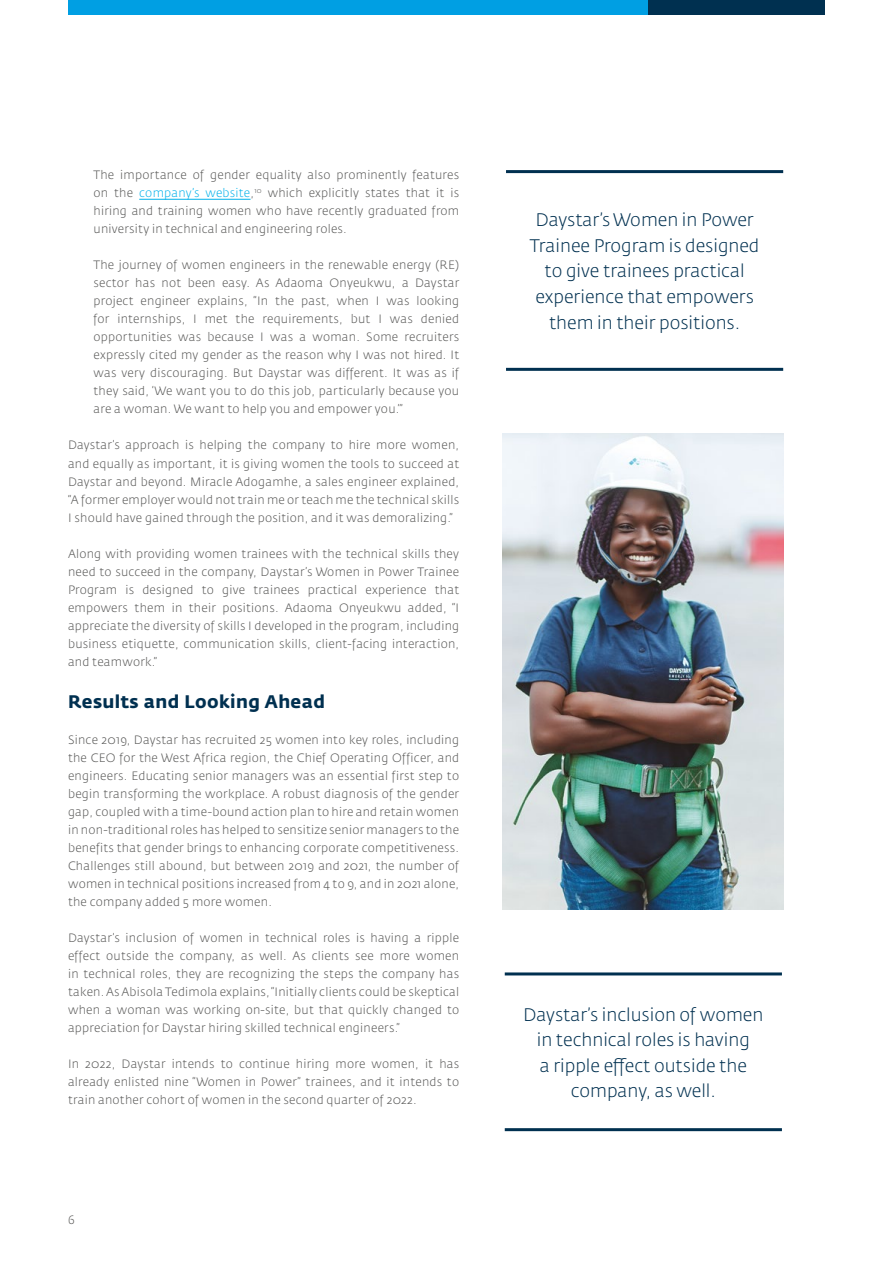
<style>
.page{position:relative;width:893px;height:1263px;background:#fff}
.page>*{position:absolute;margin:0;border:0;box-sizing:border-box;transform-origin:0 0}
.BODY_COPY{font:300 18px/25.5px "Fedra Sans Std";color:#003050;text-align:center}
.BODY_COPY-2{font:700 18px "Fedra Sans Std";letter-spacing:.02em;color:#003050}
.BODY_COPY-3{font:300 12px/18px "Fedra Sans Std";letter-spacing:.02em;color:#575756;text-align:justify}
.s1{color:#00b1eb}
</style>
<div class="page">
<div style="left:68px;top:0;width:580px;height:15px;background:#009fe3"></div>
<div style="left:648px;top:0;width:177px;height:15px;background:#003050"></div>
<hr style="left:139px;top:199px;width:112px;height:1px;background:#00b1eb">
<img style="left:503px;top:434px;width:280px;height:475px">
<hr style="left:506px;top:170px;width:277px;height:3px;background:#003050">
<hr style="left:506px;top:368px;width:277px;height:3px;background:#003050">
<hr style="left:505px;top:1128px;width:277px;height:3px;background:#003050">
<hr style="left:505px;top:972px;width:277px;height:3px;background:#003050">
<p class="BODY_COPY-3" style="left:94px;top:166px;width:367px">The importance of gender equality also prominently features on the <span class="s1">company’s website</span>,<sup>10</sup> which explicitly states that it is hiring and training women who have recently graduated from university in technical and engineering roles.</p>
<p class="BODY_COPY-3" style="left:94px;top:256px;width:367px">The journey of women engineers in the renewable energy (RE) sector has not been easy. As Adaoma Onyeukwu, a Daystar project engineer explains, “In the past, when I was looking for internships, I met the requirements, but I was denied opportunities was because I was a woman. Some recruiters expressly cited my gender as the reason why I was not hired. It was very discouraging. But Daystar was different. It was as if they said, ‘We want you to do this job, particularly because you are a woman. We want to help you and empower you.’”</p>
<p class="BODY_COPY-3" style="left:68px;top:436px;width:393px">Daystar’s approach is helping the company to hire more women, and equally as important, it is giving women the tools to succeed at Daystar and beyond. Miracle Adogamhe, a sales engineer explained, “A former employer would not train me or teach me the technical skills I should have gained through the position, and it was demoralizing.”</p>
<p class="BODY_COPY-3" style="left:68px;top:544px;width:393px">Along with providing women trainees with the technical skills they need to succeed in the company, Daystar’s Women in Power Trainee Program is designed to give trainees practical experience that empowers them in their positions. Adaoma Onyeukwu added, “I appreciate the diversity of skills I developed in the program, including business etiquette, communication skills, client-facing interaction, and teamwork.”</p>
<p class="BODY_COPY-2" style="left:68px;top:690px;width:258px">Results and Looking Ahead</p>
<p class="BODY_COPY-3" style="left:68px;top:730px;width:393px">Since 2019, Daystar has recruited 25 women into key roles, including the CEO for the West Africa region, the Chief Operating Officer, and engineers. Educating senior managers was an essential first step to begin transforming the workplace. A robust diagnosis of the gender gap, coupled with a time-bound action plan to hire and retain women in non-traditional roles has helped to sensitize senior managers to the benefits that gender brings to enhancing corporate competitiveness.<br>Challenges still abound, but between 2019 and 2021, the number of women in technical positions increased from 4 to 9, and in 2021 alone, the company added 5 more women.</p>
<p class="BODY_COPY-3" style="left:68px;top:928px;width:393px">Daystar’s inclusion of women in technical roles is having a ripple effect outside the company, as well. As clients see more women in technical roles, they are recognizing the steps the company has taken. As Abisola Tedimola explains, “Initially clients could be skeptical when a woman was working on-site, but that quickly changed to appreciation for Daystar hiring skilled technical engineers.”</p>
<p class="BODY_COPY-3" style="left:68px;top:1054px;width:393px">In 2022, Daystar intends to continue hiring more women, it has already enlisted nine “Women in Power” trainees, and it intends to train another cohort of women in the second quarter of 2022.</p>
<p class="BODY_COPY-3" style="left:68px;top:1211px;width:8px">6</p>
<p class="BODY_COPY" style="left:530px;top:207px;width:231px">Daystar’s Women in Power<br>Trainee Program is designed to give trainees practical experience that empowers them in their positions.</p>
<p class="BODY_COPY" style="left:523px;top:1001px;width:242px">Daystar’s inclusion of women in technical roles is having<br>a ripple effect outside the company, as well.</p>
</div>
